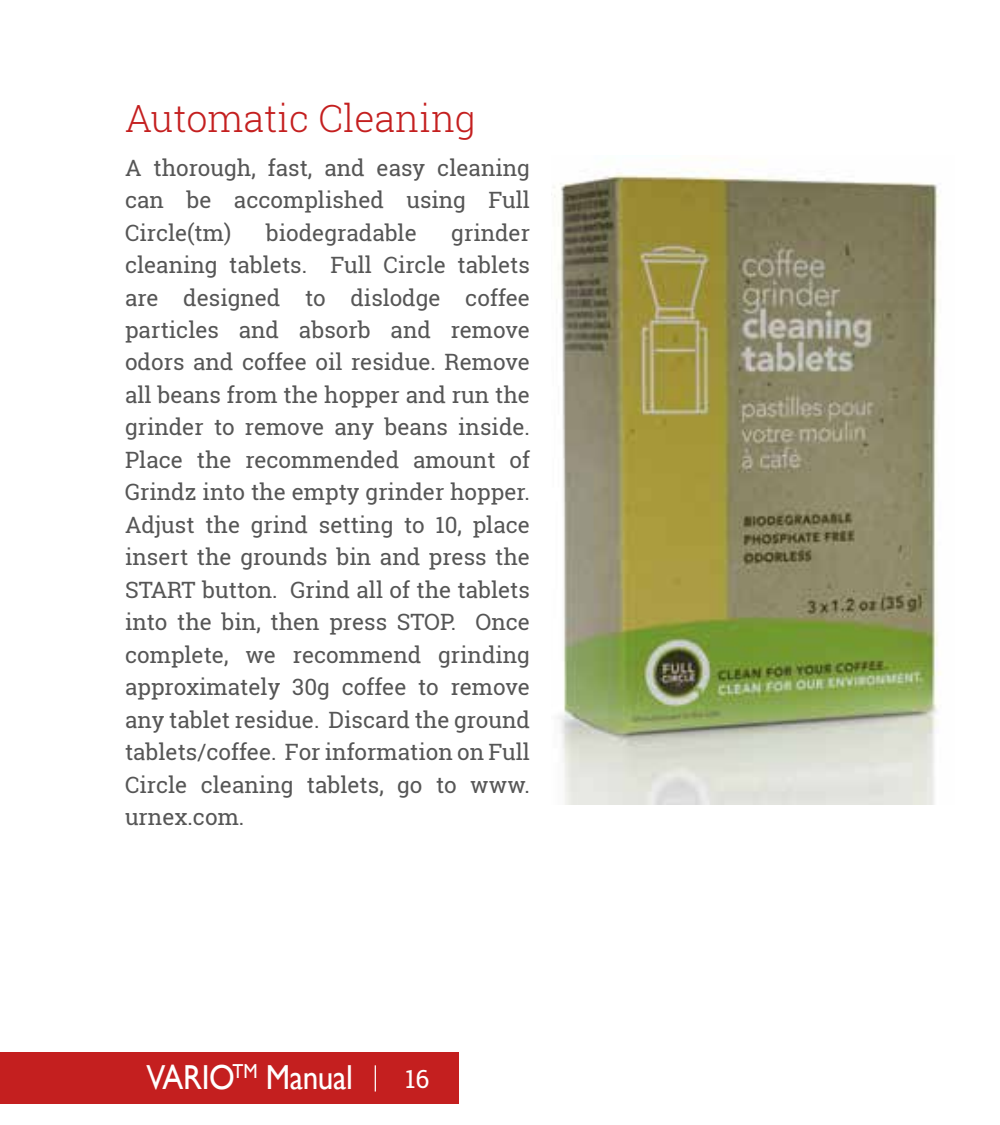
<style>
.page{position:relative;width:1000px;height:1125px;background:#fff}
.page>*{position:absolute;margin:0;border:0;box-sizing:border-box;transform-origin:0 0}
.t1{font:300 37.5px "Roboto Slab";color:#c41f1f}
.t2{font:34.75px "Gill Sans";letter-spacing:-.01em;color:#fff;scale:.9 1}
.t3{font:25px "Roboto Slab";color:#fff}
.t4{font:22.5px/32.5px "Roboto Slab";color:#565656;text-align:justify}
</style>
<div class="page">
<div style="left:0;top:1053px;width:459px;height:51px;background:#c41f1f"></div>
<svg style="left:375px;top:1065px;width:1px;height:27px"></svg>
<img style="left:553px;top:169px;width:388px;height:635px">
<h1 class="t1" style="left:125px;top:92px;width:352px">Automatic Cleaning</h1>
<p class="t4" style="left:125px;top:151px;width:407px">A thorough, fast, and easy cleaning can be accomplished using Full Circle(tm)</p>
<p class="t4" style="left:125px;top:216px;width:407px;text-indent:326px">grinder cleaning tablets. Full Circle tablets are designed to dislodge coffee particles and absorb and remove odors and coffee oil residue. Remove all beans from the hopper and run the grinder to remove any beans inside.<br>Place the recommended amount of Grindz into the empty grinder hopper.<br>Adjust the grind setting to 10, place insert the grounds bin and press the START button. Grind all of the tablets into the bin, then press STOP. Once complete, we recommend grinding approximately 30g coffee to remove any tablet residue. Discard the ground tablets/coffee. For information on Full Circle cleaning tablets, go to www. urnex.com.</p>
<p class="t4" style="left:266px;top:216px;width:153px">biodegradable</p>
<h2 class="t2" style="left:147px;top:1057px;width:231px">VARIO<sup>TM</sup> Manual</h2>
<p class="t3" style="left:405px;top:1061px;width:26px">16</p>
</div>
